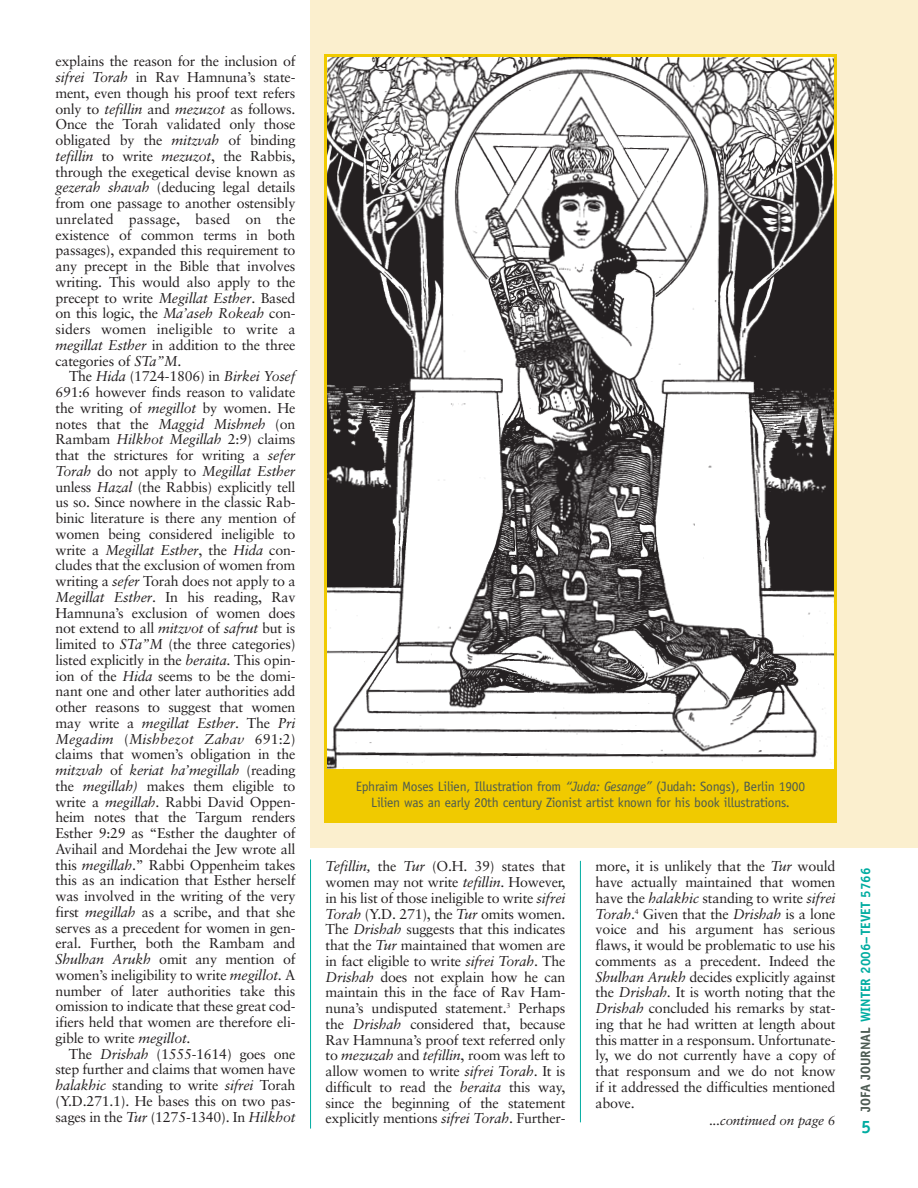
<style>
.page{position:relative;width:918px;height:1188px;background:#fff}
.page>*{position:absolute;margin:0;border:0;box-sizing:border-box;transform-origin:0 0}
.t1{font:700 18px "Officina Sans";color:#00aca1}
.t2{font:14.25px/15.8px "Sabon";letter-spacing:-.015em;color:#231f20;text-align:justify}
.t3{font:13.5px/16.5px "Officina Sans";letter-spacing:-.015em;color:#4c5a52;text-align:center}
.t4{font:700 13.5px "Officina Sans";color:#00aca1}
.t5{font:italic 13.5px "Sabon";letter-spacing:-.015em;color:#231f20}
.s1{font-style:italic}
.s2{color:#4c5a52}
</style>
<div class="page">
<div style="left:310px;top:0;width:608px;height:847px;background:#fbefce"></div>
<hr style="left:310px;top:859px;width:1px;height:270px;background:#00aca1">
<hr style="left:580px;top:861px;width:1px;height:261px;background:#00aca1">
<img style="left:328px;top:58px;width:505px;height:711px">
<div style="left:324px;top:54px;width:513px;height:736px;border:3px solid #f0ca00"></div>
<div style="left:324px;top:769px;width:513px;height:53px;background:#f0ca00"></div>
<p class="t2" style="left:56px;top:55px;width:242px">explains the reason for the inclusion of <span class="s1">sifrei Torah</span> in Rav Hamnuna’s state&shy;ment, even though his proof text refers only to <span class="s1">tefillin</span> and <span class="s1">mezuzot</span> as follows.<br>Once the Torah validated only those obligated by the <span class="s1">mitzvah</span> of binding <span class="s1">tefillin</span> to write <span class="s1">mezuzot</span>, the Rabbis, through the exegetical devise known as <span class="s1">gezerah shavah</span> (deducing legal details from one passage to another ostensibly unrelated passage, based on the existence of common terms in both passages), expanded this requirement to any precept in the Bible that involves writing. This would also apply to the precept to write <span class="s1">Megillat Esther</span>. Based on this logic, the <span class="s1">Ma’aseh Rokeah</span> con&shy;siders women ineligible to write a <span class="s1">megillat Esther</span> in addition to the three categories of <span class="s1">STa”M</span>.</p>
<p class="t2" style="left:55px;top:370px;width:242px;text-indent:14px">The <span class="s1">Hida</span> (1724-1806) in <span class="s1">Birkei Yosef </span>691:6 however finds reason to validate the writing of <span class="s1">megillot</span> by women. He notes that the <span class="s1">Maggid Mishneh</span> (on Rambam <span class="s1">Hilkhot Megillah</span> 2:9) claims that the strictures for writing a <span class="s1">sefer Torah</span> do not apply to <span class="s1">Megillat Esther </span>unless <span class="s1">Hazal</span> (the Rabbis) explicitly tell us so. Since nowhere in the classic Rab&shy;binic literature is there any mention of women being considered ineligible to write a <span class="s1">Megillat Esther</span>, the <span class="s1">Hida</span> con&shy;cludes that the exclusion of women from writing a <span class="s1">sefer</span> Torah does not apply to a <span class="s1">Megillat Esther</span>. In his reading, Rav Hamnuna’s exclusion of women does not extend to all <span class="s1">mitzvot</span> of <span class="s1">safrut</span> but is limited to <span class="s1">STa”M</span> (the three categories) listed explicitly in the <span class="s1">beraita</span>. This opin&shy;ion of the <span class="s1">Hida</span> seems to be the domi&shy;nant one and other later authorities add other reasons to suggest that women may write a <span class="s1">megillat Esther</span>. The <span class="s1">Pri Megadim</span> (<span class="s1">Mishbezot Zahav</span> 691:2) claims that women’s obligation in the <span class="s1">mitzvah</span> of <span class="s1">keriat ha’megillah</span> (reading the <span class="s1">megillah)</span> makes them eligible to write a <span class="s1">megillah</span>. Rabbi David Oppen&shy;heim notes that the Targum renders Esther 9:29 as “Esther the daughter of Avihail and Mordehai the Jew wrote all this <span class="s1">megillah</span>.” Rabbi Oppenheim takes this as an indication that Esther herself was involved in the writing of the very first <span class="s1">megillah</span> as a scribe, and that she serves as a precedent for women in gen&shy;eral. Further, both the Rambam and <span class="s1">Shulhan Arukh</span> omit any mention of women’s ineligibility to write <span class="s1">megillot</span>. A number of later authorities take this omission to indicate that these great cod&shy;ifiers held that women are therefore eli&shy;gible to write <span class="s1">megillot</span>.</p>
<p class="t2" style="left:55px;top:1047px;width:241px;text-indent:14px">The <span class="s1">Drishah</span> (1555-1614) goes one step further and claims that women have <span class="s1">halakhic</span> standing to write <span class="s1">sifrei</span> Torah (Y.D.271.1). He bases this on two pas&shy;sages in the <span class="s1">Tur</span> (1275-1340). In <span class="s1">Hilkhot</span></p>
<p class="t3" style="left:356px;top:779px;width:451px">Ephraim Moses Lilien, Illustration from <span class="s1">“Juda: Gesange”</span> (Judah: Songs), Berlin 1900<br>Lilien was an early 20th century Zionist artist known for his book illustrations.</p>
<p class="t2" style="left:325px;top:860px;width:242px"><span class="s1">Tefillin,</span> the <span class="s1">Tur</span> (O.H. 39) states that women may not write <span class="s1">tefillin</span>. However, in his list of those ineligible to write <span class="s1">sifrei Torah</span> (Y.D. 271), the <span class="s1">Tur</span> omits women.<br>The <span class="s1">Drishah</span> suggests that this indicates that the <span class="s1">Tur</span> maintained that women are in fact eligible to write <span class="s1">sifrei Torah</span>. The <span class="s1">Drishah</span> does not explain how he can maintain this in the face of Rav Ham&shy;nuna’s undisputed statement.<sup>3</sup> Perhaps the <span class="s1">Drishah</span> considered that, because Rav Hamnuna’s proof text referred only to <span class="s1">mezuzah</span> and <span class="s1">tefillin</span>, room was left to allow women to write <span class="s1">sifrei Torah</span>. It is difficult to read the <span class="s1">beraita</span> this way, since the beginning of the statement explicitly mentions <span class="s1">sifrei Torah</span>. Further-</p>
<p class="t2" style="left:595px;top:860px;width:242px">more, it is unlikely that the <span class="s1">Tur</span> would have actually maintained that women have the <span class="s1">halakhic</span> standing to write <span class="s1">sifrei Torah</span>.<sup>4</sup> Given that the <span class="s1">Drishah</span> is a lone voice and his argument has serious flaws, it would be problematic to use his comments as a precedent. Indeed the <span class="s1">Shulhan Arukh</span> decides explicitly against the <span class="s1">Drishah.</span> It is worth noting that the <span class="s1">Drishah</span> concluded his remarks by stat&shy;ing that he had written at length about this matter in a responsum. Unfortunate&shy;ly, we do not currently have a copy of that responsum and we do not know if it addressed the difficulties mentioned above.</p>
<p class="t5" style="left:709px;top:1115px;width:128px">...continued on page 6</p>
<p class="t4" style="left:860px;top:1112px;width:246px;rotate:-90deg"><span class="s2">JOFA JOURNAL</span> WINTER 2006–TEVET 5766</p>
<p class="t1" style="left:861px;top:1120px;width:12px">5</p>
</div>
